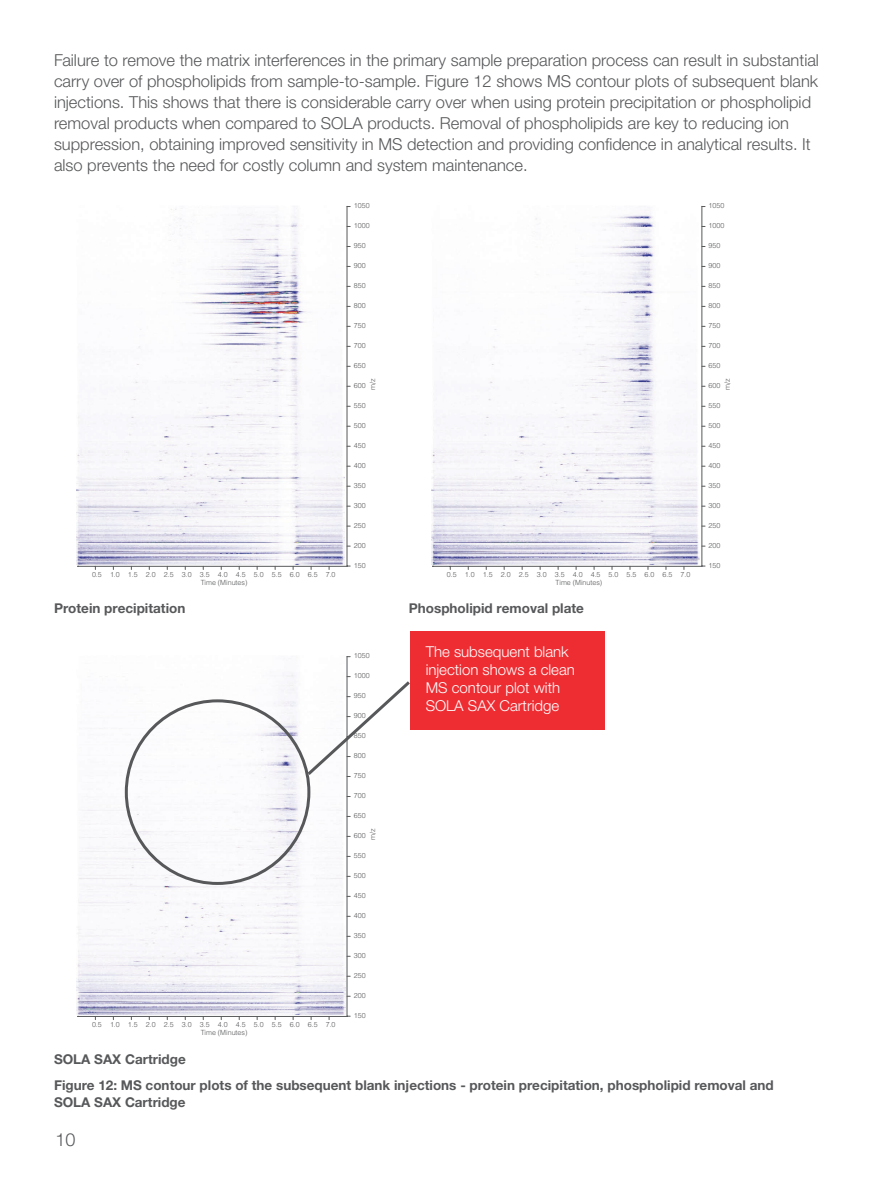
<style>
.page{position:relative;width:891px;height:1188px;background:#fff}
.page>*{position:absolute;margin:0;border:0;box-sizing:border-box;transform-origin:0 0}
.t1{font:300 18px "Helvetica Neue LTW1 G";color:#57585a}
.t2{font:300 16.5px/21px "Helvetica Neue LTW1 G";color:#57585a}
.t3{font:300 15px/18px "Helvetica Neue LTW1 G";color:#fff}
.t4{font:700 13.5px/16.5px "Helvetica Neue LTW1 G";color:#57585a}
.t5{font:300 7.05px/8.4px "Helvetica";color:#57585a}
</style>
<div class="page">
<img style="left:76px;top:673px;width:269px;height:341px">
<hr style="left:78px;top:1016px;width:269px;height:1px;background:#57585a">
<hr style="left:347px;top:656px;width:1px;height:360px;background:#57585a">
<img style="left:76px;top:206px;width:269px;height:358px">
<hr style="left:78px;top:566px;width:269px;height:1px;background:#57585a">
<hr style="left:347px;top:206px;width:1px;height:360px;background:#57585a">
<img style="left:431px;top:206px;width:269px;height:358px">
<hr style="left:432px;top:566px;width:270px;height:1px;background:#57585a">
<hr style="left:702px;top:206px;width:1px;height:360px;background:#57585a">
<svg style="left:304px;top:676px;width:106px;height:102px"></svg>
<div style="left:410px;top:631px;width:195px;height:99px;background:#ee2d33"></div>
<p class="t2" style="left:54px;top:49px;width:767px">Failure to remove the matrix interferences in the primary sample preparation process can result in substantial carry over of phospholipids from sample-to-sample. Figure 12 shows MS contour plots of subsequent blank injections. This shows that there is considerable carry over when using protein precipitation or phospholipid removal products when compared to SOLA products. Removal of phospholipids are key to reducing ion suppression, obtaining improved sensitivity in MS detection and providing confidence in analytical results. It also prevents the need for costly column and system maintenance.</p>
<p class="t5" style="left:201px;top:570px;width:136px;text-indent:-109px">0.5 1.0 1.5 2.0 2.5 3.0 3.5 4.0 4.5 5.0 5.5 6.0 6.5 7.0<br>Time (Minutes)</p>
<p class="t4" style="left:54px;top:600px;width:133px">Protein precipitation</p>
<p class="t5" style="left:201px;top:1020px;width:136px;text-indent:-109px">0.5 1.0 1.5 2.0 2.5 3.0 3.5 4.0 4.5 5.0 5.5 6.0 6.5 7.0<br>Time (Minutes)</p>
<p class="t4" style="left:54px;top:1051px;width:133px">SOLA SAX Cartridge</p>
<p class="t5" style="left:354px;top:201px;width:17px">1050</p>
<p class="t5" style="left:354px;top:221px;width:17px">1000</p>
<p class="t5" style="left:354px;top:241px;width:13px">950</p>
<p class="t5" style="left:354px;top:261px;width:13px">900</p>
<p class="t5" style="left:354px;top:281px;width:13px">850</p>
<p class="t5" style="left:354px;top:301px;width:13px">800</p>
<p class="t5" style="left:354px;top:321px;width:13px">750</p>
<p class="t5" style="left:354px;top:341px;width:13px">700</p>
<p class="t5" style="left:354px;top:361px;width:13px">650</p>
<p class="t5" style="left:368px;top:390px;width:13px;rotate:-90deg">m/z</p>
<p class="t5" style="left:354px;top:381px;width:13px">600</p>
<p class="t5" style="left:354px;top:401px;width:13px">550</p>
<p class="t5" style="left:354px;top:421px;width:13px">500</p>
<p class="t5" style="left:354px;top:441px;width:13px">450</p>
<p class="t5" style="left:354px;top:461px;width:13px">400</p>
<p class="t5" style="left:354px;top:481px;width:13px">350</p>
<p class="t5" style="left:354px;top:501px;width:13px">300</p>
<p class="t5" style="left:354px;top:521px;width:13px">250</p>
<p class="t5" style="left:354px;top:541px;width:13px">200</p>
<p class="t5" style="left:354px;top:561px;width:13px">150</p>
<p class="t5" style="left:354px;top:651px;width:17px">1050</p>
<p class="t5" style="left:354px;top:671px;width:17px">1000</p>
<p class="t5" style="left:354px;top:691px;width:13px">950</p>
<p class="t5" style="left:354px;top:711px;width:13px">900</p>
<p class="t5" style="left:354px;top:731px;width:13px">850</p>
<p class="t5" style="left:354px;top:751px;width:13px">800</p>
<p class="t5" style="left:354px;top:771px;width:13px">750</p>
<p class="t5" style="left:354px;top:791px;width:13px">700</p>
<p class="t5" style="left:354px;top:811px;width:13px">650</p>
<p class="t5" style="left:368px;top:840px;width:13px;rotate:-90deg">m/z</p>
<p class="t5" style="left:354px;top:831px;width:13px">600</p>
<p class="t5" style="left:354px;top:851px;width:13px">550</p>
<p class="t5" style="left:354px;top:871px;width:13px">500</p>
<p class="t5" style="left:354px;top:891px;width:13px">450</p>
<p class="t5" style="left:354px;top:911px;width:13px">400</p>
<p class="t5" style="left:354px;top:931px;width:13px">350</p>
<p class="t5" style="left:354px;top:951px;width:13px">300</p>
<p class="t5" style="left:354px;top:971px;width:13px">250</p>
<p class="t5" style="left:354px;top:991px;width:13px">200</p>
<p class="t5" style="left:354px;top:1011px;width:13px">150</p>
<p class="t5" style="left:556px;top:570px;width:136px;text-indent:-109px">0.5 1.0 1.5 2.0 2.5 3.0 3.5 4.0 4.5 5.0 5.5 6.0 6.5 7.0<br>Time (Minutes)</p>
<p class="t4" style="left:409px;top:600px;width:177px">Phospholipid removal plate</p>
<p class="t3" style="left:426px;top:643px;width:151px">The subsequent blank injection shows a clean<br>MS contour plot with<br>SOLA SAX Cartridge</p>
<p class="t5" style="left:709px;top:201px;width:17px">1050</p>
<p class="t5" style="left:709px;top:221px;width:17px">1000</p>
<p class="t5" style="left:709px;top:241px;width:13px">950</p>
<p class="t5" style="left:709px;top:261px;width:13px">900</p>
<p class="t5" style="left:709px;top:281px;width:13px">850</p>
<p class="t5" style="left:709px;top:301px;width:13px">800</p>
<p class="t5" style="left:709px;top:321px;width:13px">750</p>
<p class="t5" style="left:709px;top:341px;width:13px">700</p>
<p class="t5" style="left:709px;top:361px;width:13px">650</p>
<p class="t5" style="left:723px;top:390px;width:13px;rotate:-90deg">m/z</p>
<p class="t5" style="left:709px;top:381px;width:13px">600</p>
<p class="t5" style="left:709px;top:401px;width:13px">550</p>
<p class="t5" style="left:709px;top:421px;width:13px">500</p>
<p class="t5" style="left:709px;top:441px;width:13px">450</p>
<p class="t5" style="left:709px;top:461px;width:13px">400</p>
<p class="t5" style="left:709px;top:481px;width:13px">350</p>
<p class="t5" style="left:709px;top:501px;width:13px">300</p>
<p class="t5" style="left:709px;top:521px;width:13px">250</p>
<p class="t5" style="left:709px;top:541px;width:13px">200</p>
<p class="t5" style="left:709px;top:561px;width:13px">150</p>
<p class="t4" style="left:54px;top:1077px;width:721px">Figure 12: MS contour plots of the subsequent blank injections - protein precipitation, phospholipid removal and<br>SOLA SAX Cartridge</p>
<p class="t1" style="left:55px;top:1129px;width:22px">10</p>
</div>
